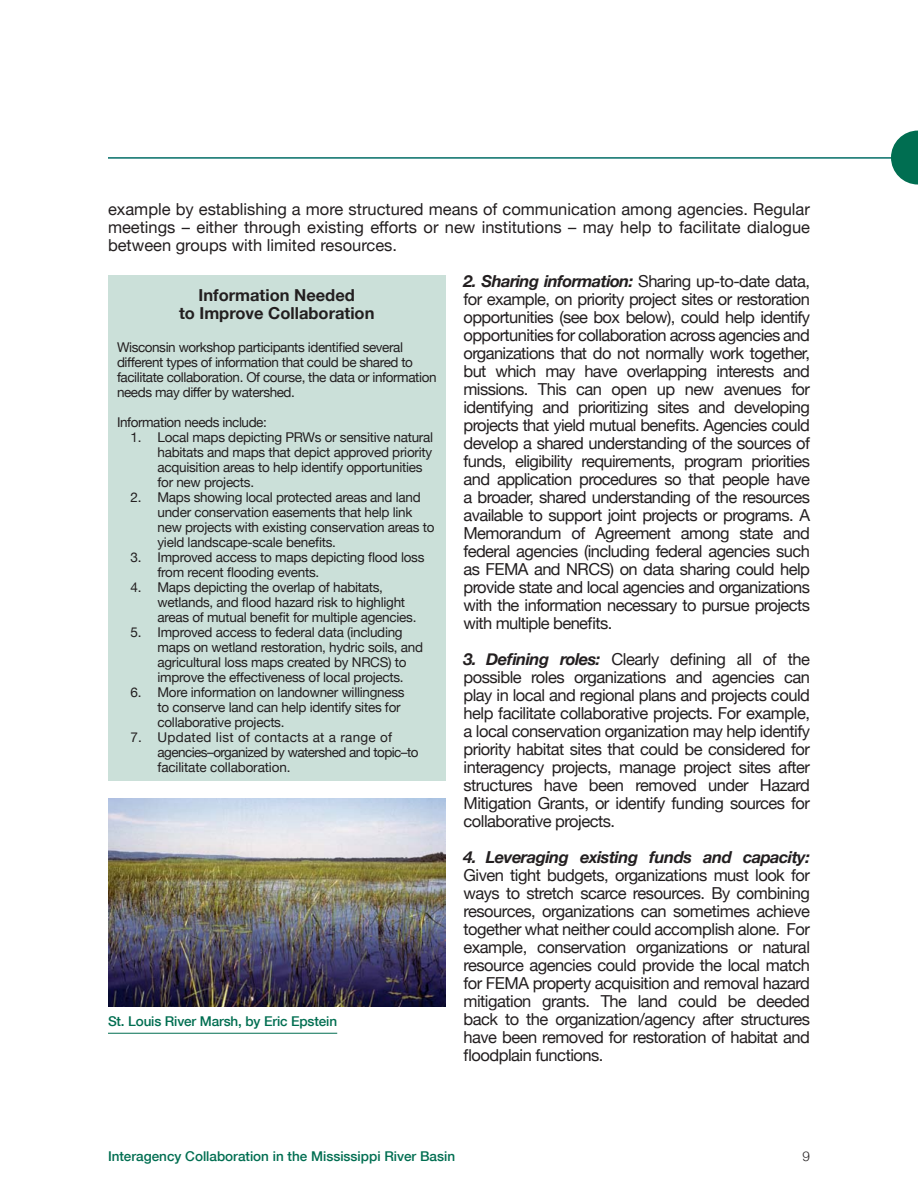
<style>
.page{position:relative;width:918px;height:1188px;background:#fff}
.page>*{position:absolute;margin:0;border:0;box-sizing:border-box;transform-origin:0 0}
.Body{font:16.5px/18px "Helvetica Neue";letter-spacing:-.03em;color:#231f20;text-align:justify}
.Body-2{font:700 16.5px "Helvetica Neue";color:#231f20}
.Bullet{font:13.5px/15px "Helvetica Neue";letter-spacing:-.02em;color:#231f20}
.Body-3{font:13.5px/15px "Helvetica Neue";letter-spacing:-.03em;color:#231f20}
.Body-4{font:500 13.5px "Helvetica Neue";color:#006e51}
.t1{font:300 13.5px "Helvetica Neue";color:#231f20}
.s1{font-weight:700;font-style:italic}
</style>
<div class="page">
<svg style="left:891px;top:131px;width:27px;height:54px"></svg>
<hr style="left:108px;top:158px;width:810px;height:1px;background:#006e51">
<div style="left:108px;top:276px;width:338px;height:505px;background:#cbe0d9"></div>
<img style="left:108px;top:799px;width:338px;height:208px">
<hr style="left:108px;top:1033px;width:229px;height:1px;background:#006e51">
<p class="Body" style="left:108px;top:199px;width:704px">example by establishing a more structured means of communication among agencies. Regular meetings – either through existing efforts or new institutions – may help to facilitate dialogue between groups with limited resources.</p>
<p class="Body" style="left:464px;top:271px;width:348px"><span class="s1">2. Sharing information:</span> Sharing up-to-date data, for example, on priority project sites or restoration opportunities (see box below), could help identify opportunities for collaboration across agencies and organizations that do not normally work together, but which may have overlapping interests and missions. This can open up new avenues for identifying and prioritizing sites and developing projects that yield mutual benefits. Agencies could develop a shared understanding of the sources of funds, eligibility requirements, program priorities and application procedures so that people have a broader, shared understanding of the resources available to support joint projects or programs. A Memorandum of Agreement among state and federal agencies (including federal agencies such as FEMA and NRCS) on data sharing could help provide state and local agencies and organizations with the information necessary to pursue projects with multiple benefits.</p>
<p class="Body" style="left:464px;top:649px;width:348px"><span class="s1">3. Defining roles:</span> Clearly defining all of the possible roles organizations and agencies can play in local and regional plans and projects could help facilitate collaborative projects. For example, a local conservation organization may help identify priority habitat sites that could be considered for interagency projects, manage project sites after structures have been removed under Hazard Mitigation Grants, or identify funding sources for collaborative projects.</p>
<p class="Body" style="left:464px;top:847px;width:348px"><span class="s1">4. Leveraging existing funds and capacity:<br></span>Given tight budgets, organizations must look for ways to stretch scarce resources. By combining resources, organizations can sometimes achieve together what neither could accomplish alone. For example, conservation organizations or natural resource agencies could provide the local match for FEMA property acquisition and removal hazard mitigation grants. The land could be deeded back to the organization/agency after structures have been removed for restoration of habitat and floodplain functions.</p>
<p class="Body-2" style="left:199px;top:280px;width:158px">Information Needed</p>
<p class="Body-2" style="left:179px;top:298px;width:197px">to Improve Collaboration</p>
<p class="Body-3" style="left:117px;top:338px;width:321px">Wisconsin workshop participants identified several different types of information that could be shared to facilitate collaboration. Of course, the data or information needs may differ by watershed.</p>
<p class="Body-3" style="left:117px;top:413px;width:151px">Information needs include:</p>
<p class="Bullet" style="left:158px;top:428px;width:277px;text-indent:-27px">1. Local maps depicting PRWs or sensitive natural habitats and maps that depict approved priority acquisition areas to help identify opportunities for new projects.</p>
<p class="Bullet" style="left:158px;top:488px;width:279px;text-indent:-27px">2. Maps showing local protected areas and land under conservation easements that help link new projects with existing conservation areas to yield landscape-scale benefits.</p>
<p class="Bullet" style="left:158px;top:548px;width:268px;text-indent:-27px">3. Improved access to maps depicting flood loss from recent flooding events.</p>
<p class="Bullet" style="left:158px;top:578px;width:260px;text-indent:-27px">4. Maps depicting the overlap of habitats, wetlands, and flood hazard risk to highlight areas of mutual benefit for multiple agencies.</p>
<p class="Bullet" style="left:158px;top:623px;width:267px;text-indent:-27px">5. Improved access to federal data (including maps on wetland restoration, hydric soils, and agricultural loss maps created by NRCS) to improve the effectiveness of local projects.</p>
<p class="Bullet" style="left:158px;top:683px;width:249px;text-indent:-27px">6. More information on landowner willingness to conserve land can help identify sites for collaborative projects.</p>
<p class="Bullet" style="left:158px;top:728px;width:263px;text-indent:-27px">7. Updated list of contacts at a range of agencies–organized by watershed and topic–to facilitate collaboration.</p>
<p class="Body-4" style="left:108px;top:1011px;width:231px">St. Louis River Marsh, by Eric Epstein</p>
<p class="Body-4" style="left:108px;top:1145px;width:349px">Interagency Collaboration in the Mississippi River Basin</p>
<p class="t1" style="left:802px;top:1145px;width:9px">9</p>
</div>
